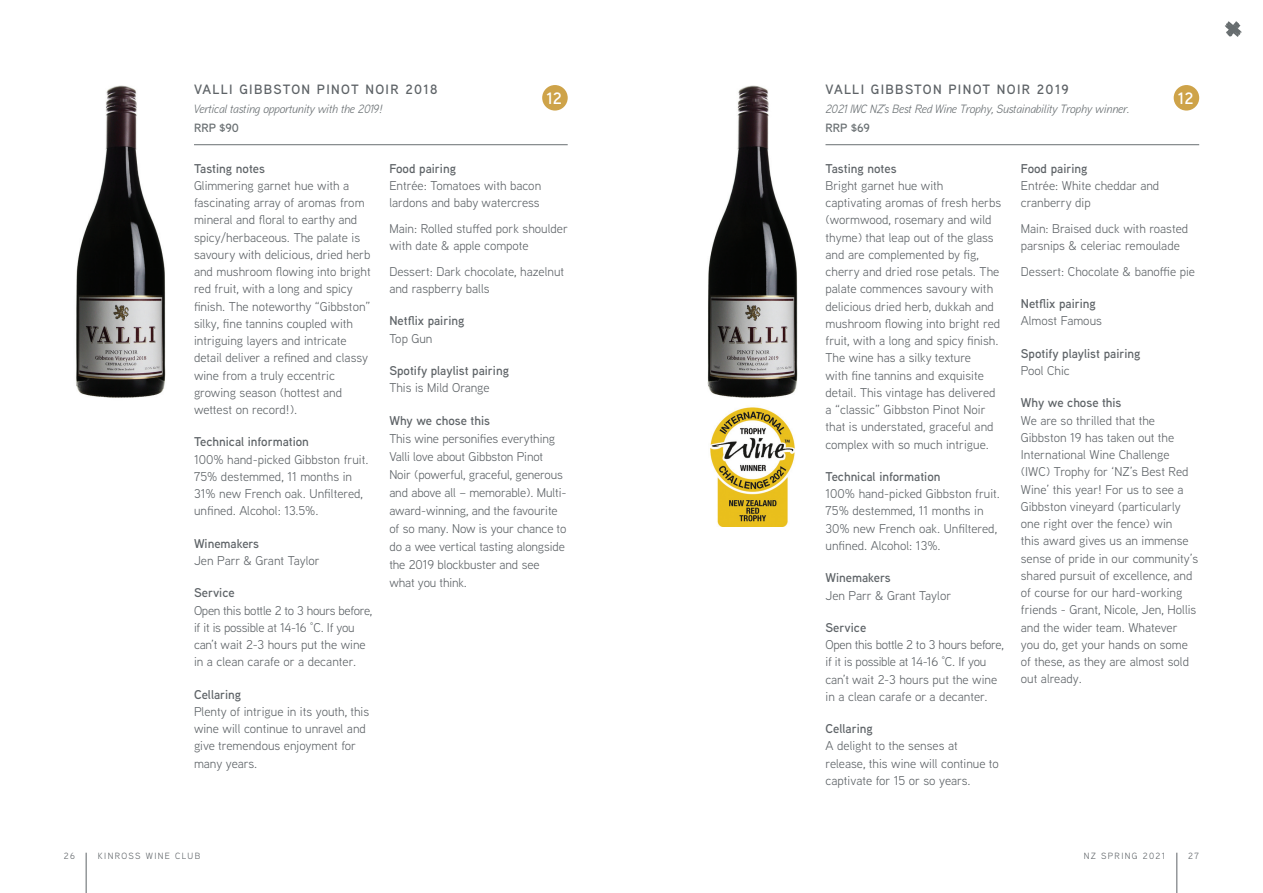
<style>
.page{position:relative;width:1263px;height:893px;background:#fff}
.page>*{position:absolute;margin:0;border:0;box-sizing:border-box;transform-origin:0 0}
.t1{font:600 16.5px "Aaux Next";color:#fff}
.t2{font:600 13.5px "Aaux Next";letter-spacing:.1em;color:#5e6367}
.t3{font:12.75px/17.2px "Aaux Next";color:#5e6367}
.t4{font:600 12.75px "Aaux Next";color:#5e6367}
.t5{font:12.75px/17.2px "Aaux Next";letter-spacing:-.02em;color:#5e6367}
.t6{font:italic 12px "Aaux Next";letter-spacing:-.01em;color:#696f72}
.t7{font:600 12px "Aaux Next";letter-spacing:-.01em;color:#696f72}
.t8{font:9px "Aaux Next";letter-spacing:.15em;color:#5e6367}
</style>
<div class="page">
<hr style="left:86px;top:853px;width:1px;height:40px;background:#5e6367">
<hr style="left:1176px;top:853px;width:1px;height:40px;background:#5e6367">
<svg style="left:1225px;top:21px;width:17px;height:16px"></svg>
<img style="left:707px;top:85px;width:91px;height:313px">
<img style="left:76px;top:85px;width:90px;height:313px">
<hr style="left:194px;top:144px;width:374px;height:1px;background:#696f72">
<hr style="left:825px;top:144px;width:374px;height:1px;background:#696f72">
<img style="left:710px;top:407px;width:85px;height:119px">
<div style="left:542px;top:85px;width:26px;height:26px;background:#cea349;border-radius:50%"></div>
<div style="left:1174px;top:85px;width:25px;height:26px;background:#cea349;border-radius:50%"></div>
<p class="t2" style="left:194px;top:80px;width:245px">VALLI GIBBSTON PINOT NOIR 2018</p>
<p class="t6" style="left:194px;top:101px;width:190px">Vertical tasting opportunity with the 2019!</p>
<p class="t7" style="left:194px;top:119px;width:47px">RRP $90</p>
<p class="t4" style="left:194px;top:159px;width:73px">Tasting notes</p>
<p class="t3" style="left:194px;top:176px;width:178px">Glimmering garnet hue with a fascinating array of aromas from mineral and floral to earthy and spicy/herbaceous. The palate is savoury with delicious, dried herb and mushroom flowing into bright red fruit, with a long and spicy finish. The noteworthy “Gibbston” silky, fine tannins coupled with intriguing layers and intricate detail deliver a refined and classy wine from a truly eccentric growing season (hottest and wettest on record!).</p>
<p class="t4" style="left:194px;top:433px;width:116px">Technical information</p>
<p class="t3" style="left:194px;top:450px;width:176px">100% hand-picked Gibbston fruit.<br>75% destemmed, 11 months in<br>31% new French oak. Unfiltered, unfined. Alcohol: 13.5%.</p>
<p class="t4" style="left:194px;top:534px;width:67px">Winemakers</p>
<p class="t3" style="left:194px;top:551px;width:127px">Jen Parr &amp; Grant Taylor</p>
<p class="t4" style="left:194px;top:584px;width:42px">Service</p>
<p class="t5" style="left:194px;top:601px;width:180px">Open this bottle 2 to 3 hours before, if it is possible at 14-16 °C. If you can’t wait 2-3 hours put the wine in a clean carafe or a decanter.</p>
<p class="t4" style="left:194px;top:685px;width:49px">Cellaring</p>
<p class="t3" style="left:194px;top:702px;width:177px">Plenty of intrigue in its youth, this wine will continue to unravel and give tremendous enjoyment for many years.</p>
<p class="t2" style="left:825px;top:80px;width:245px">VALLI GIBBSTON PINOT NOIR 2019</p>
<p class="t6" style="left:825px;top:101px;width:305px">2021 IWC NZ’s Best Red Wine Trophy, Sustainability Trophy winner.</p>
<p class="t7" style="left:825px;top:119px;width:46px">RRP $69</p>
<p class="t4" style="left:825px;top:159px;width:73px">Tasting notes</p>
<p class="t3" style="left:825px;top:176px;width:177px">Bright garnet hue with captivating aromas of fresh herbs (wormwood, rosemary and wild thyme) that leap out of the glass and are complemented by fig, cherry and dried rose petals. The palate commences savoury with delicious dried herb, dukkah and mushroom flowing into bright red fruit, with a long and spicy finish.<br>The wine has a silky texture<br>with fine tannins and exquisite detail. This vintage has delivered a “classic” Gibbston Pinot Noir that is understated, graceful and complex with so much intrigue.</p>
<p class="t4" style="left:825px;top:468px;width:116px">Technical information</p>
<p class="t3" style="left:825px;top:485px;width:176px">100% hand-picked Gibbston fruit.<br>75% destemmed, 11 months in<br>30% new French oak. Unfiltered, unfined. Alcohol: 13%.</p>
<p class="t4" style="left:825px;top:569px;width:67px">Winemakers</p>
<p class="t3" style="left:825px;top:586px;width:127px">Jen Parr &amp; Grant Taylor</p>
<p class="t4" style="left:825px;top:618px;width:42px">Service</p>
<p class="t5" style="left:825px;top:636px;width:180px">Open this bottle 2 to 3 hours before, if it is possible at 14-16 °C. If you can’t wait 2-3 hours put the wine in a clean carafe or a decanter.</p>
<p class="t4" style="left:825px;top:720px;width:49px">Cellaring</p>
<p class="t3" style="left:825px;top:737px;width:175px">A delight to the senses at release, this wine will continue to captivate for 15 or so years.</p>
<p class="t1" style="left:546px;top:86px;width:17px">12</p>
<p class="t1" style="left:1178px;top:86px;width:17px">12</p>
<p class="t4" style="left:389px;top:159px;width:68px">Food pairing</p>
<p class="t3" style="left:389px;top:176px;width:153px">Entrée: Tomatoes with bacon lardons and baby watercress</p>
<p class="t3" style="left:389px;top:219px;width:180px">Main: Rolled stuffed pork shoulder with date &amp; apple compote</p>
<p class="t3" style="left:389px;top:262px;width:176px">Dessert: Dark chocolate, hazelnut and raspberry balls</p>
<p class="t4" style="left:389px;top:312px;width:77px">Netflix pairing</p>
<p class="t3" style="left:389px;top:329px;width:45px">Top Gun</p>
<p class="t4" style="left:389px;top:362px;width:121px">Spotify playlist pairing</p>
<p class="t3" style="left:389px;top:379px;width:102px">This is Mild Orange</p>
<p class="t4" style="left:389px;top:411px;width:102px">Why we chose this</p>
<p class="t3" style="left:389px;top:429px;width:179px;line-height:18px">This wine personifies everything<br>Valli love about Gibbston Pinot<br>Noir (powerful, graceful, generous and above all – memorable). Multi&shy;award-winning, and the favourite of so many. Now is your chance to do a wee vertical tasting alongside the 2019 blockbuster and see what you think.</p>
<p class="t4" style="left:1021px;top:159px;width:68px">Food pairing</p>
<p class="t3" style="left:1021px;top:176px;width:140px">Entrée: White cheddar and cranberry dip</p>
<p class="t3" style="left:1021px;top:219px;width:169px">Main: Braised duck with roasted parsnips &amp; celeriac remoulade</p>
<p class="t3" style="left:1021px;top:262px;width:176px">Dessert: Chocolate &amp; banoffie pie</p>
<p class="t4" style="left:1021px;top:295px;width:77px">Netflix pairing</p>
<p class="t3" style="left:1021px;top:312px;width:83px">Almost Famous</p>
<p class="t4" style="left:1021px;top:344px;width:121px">Spotify playlist pairing</p>
<p class="t3" style="left:1021px;top:361px;width:51px">Pool Chic</p>
<p class="t4" style="left:1021px;top:394px;width:102px">Why we chose this</p>
<p class="t3" style="left:1021px;top:411px;width:179px">We are so thrilled that the<br>Gibbston 19 has taken out the<br>International Wine Challenge (IWC) Trophy for ‘NZ’s Best Red<br>Wine’ this year! For us to see a<br>Gibbston vineyard (particularly one right over the fence) win<br>this award gives us an immense sense of pride in our community’s shared pursuit of excellence, and of course for our hard-working friends - Grant, Nicole, Jen, Hollis and the wider team. Whatever you do, get your hands on some of these, as they are almost sold out already.</p>
<p class="t8" style="left:64px;top:850px;width:13px">26</p>
<p class="t8" style="left:98px;top:850px;width:104px">KINROSS WINE CLUB</p>
<p class="t8" style="left:1084px;top:850px;width:83px">NZ SPRING 2021</p>
<p class="t8" style="left:1188px;top:850px;width:12px">27</p>
</div>
